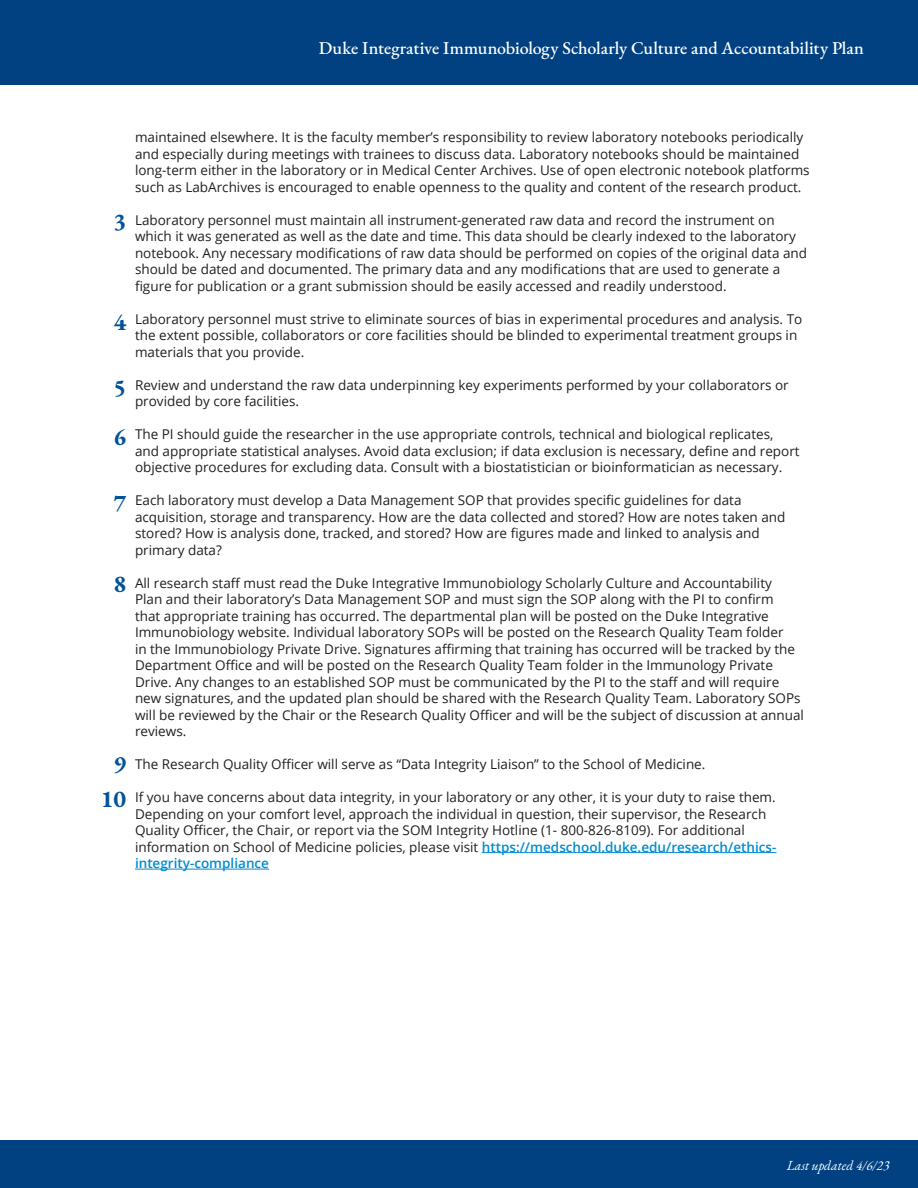
<style>
.page{position:relative;width:918px;height:1188px;background:#fff}
.page>*{position:absolute;margin:0;border:0;box-sizing:border-box;transform-origin:0 0}
.t1{font:700 24px "EB Garamond";color:#01529a}
.t2{font:500 18px "EB Garamond";letter-spacing:-.005em;color:#fff}
.t3{font:13.5px/16.5px "Open Sans";color:#231f20}
.t4{font:italic 13.5px "EB Garamond";color:#fff}
.s1{font-weight:600;color:#008cd2}
</style>
<div class="page">
<div style="left:0;top:1140px;width:918px;height:48px;background:#014181"></div>
<hr style="left:482px;top:852px;width:295px;height:1px;background:#008cd2">
<hr style="left:135px;top:869px;width:134px;height:1px;background:#008cd2">
<div style="left:0;top:0;width:918px;height:84px;background:#014181"></div>
<p class="t2" style="left:319px;top:36px;width:547px">Duke Integrative Immunobiology Scholarly Culture and Accountability Plan</p>
<p class="t1" style="left:114px;top:205px;width:14px">3</p>
<p class="t1" style="left:114px;top:305px;width:14px">4</p>
<p class="t1" style="left:114px;top:371px;width:14px">5</p>
<p class="t1" style="left:114px;top:420px;width:14px">6</p>
<p class="t1" style="left:114px;top:486px;width:14px">7</p>
<p class="t1" style="left:114px;top:568px;width:14px">8</p>
<p class="t1" style="left:114px;top:747px;width:14px">9</p>
<p class="t1" style="left:101px;top:782px;width:27px">10</p>
<p class="t3" style="left:135px;top:129px;width:676px">maintained elsewhere. It is the faculty member’s responsibility to review laboratory notebooks periodically and especially during meetings with trainees to discuss data. Laboratory notebooks should be maintained long-term either in the laboratory or in Medical Center Archives. Use of open electronic notebook platforms such as LabArchives is encouraged to enable openness to the quality and content of the research product.</p>
<p class="t3" style="left:135px;top:211px;width:674px">Laboratory personnel must maintain all instrument-generated raw data and record the instrument on which it was generated as well as the date and time. This data should be clearly indexed to the laboratory notebook. Any necessary modifications of raw data should be performed on copies of the original data and should be dated and documented. The primary data and any modifications that are used to generate a figure for publication or a grant submission should be easily accessed and readily understood.</p>
<p class="t3" style="left:135px;top:310px;width:669px">Laboratory personnel must strive to eliminate sources of bias in experimental procedures and analysis. To the extent possible, collaborators or core facilities should be blinded to experimental treatment groups in materials that you provide.</p>
<p class="t3" style="left:135px;top:376px;width:655px">Review and understand the raw data underpinning key experiments performed by your collaborators or provided by core facilities.</p>
<p class="t3" style="left:135px;top:426px;width:666px">The PI should guide the researcher in the use appropriate controls, technical and biological replicates, and appropriate statistical analyses. Avoid data exclusion; if data exclusion is necessary, define and report objective procedures for excluding data. Consult with a biostatistician or bioinformatician as necessary.</p>
<p class="t3" style="left:135px;top:492px;width:652px">Each laboratory must develop a Data Management SOP that provides specific guidelines for data acquisition, storage and transparency. How are the data collected and stored? How are notes taken and stored? How is analysis done, tracked, and stored? How are figures made and linked to analysis and primary data?</p>
<p class="t3" style="left:135px;top:574px;width:671px">All research staff must read the Duke Integrative Immunobiology Scholarly Culture and Accountability<br>Plan and their laboratory’s Data Management SOP and must sign the SOP along with the PI to confirm<br>that appropriate training has occurred. The departmental plan will be posted on the Duke Integrative Immunobiology website. Individual laboratory SOPs will be posted on the Research Quality Team folder<br>in the Immunobiology Private Drive. Signatures affirming that training has occurred will be tracked by the Department Office and will be posted on the Research Quality Team folder in the Immunology Private Drive. Any changes to an established SOP must be communicated by the PI to the staff and will require new signatures, and the updated plan should be shared with the Research Quality Team. Laboratory SOPs will be reviewed by the Chair or the Research Quality Officer and will be the subject of discussion at annual reviews.</p>
<p class="t3" style="left:135px;top:756px;width:572px">The Research Quality Officer will serve as “Data Integrity Liaison” to the School of Medicine.</p>
<p class="t3" style="left:135px;top:789px;width:643px">If you have concerns about data integrity, in your laboratory or any other, it is your duty to raise them.<br>Depending on your comfort level, approach the individual in question, their supervisor, the Research Quality Officer, the Chair, or report via the SOM Integrity Hotline (1- 800-826-8109). For additional information on School of Medicine policies, please visit <span class="s1">https://medschool.duke.edu/research/ethics&shy;integrity-compliance</span></p>
<p class="t4" style="left:787px;top:1157px;width:104px">Last updated 4/6/23</p>
</div>
